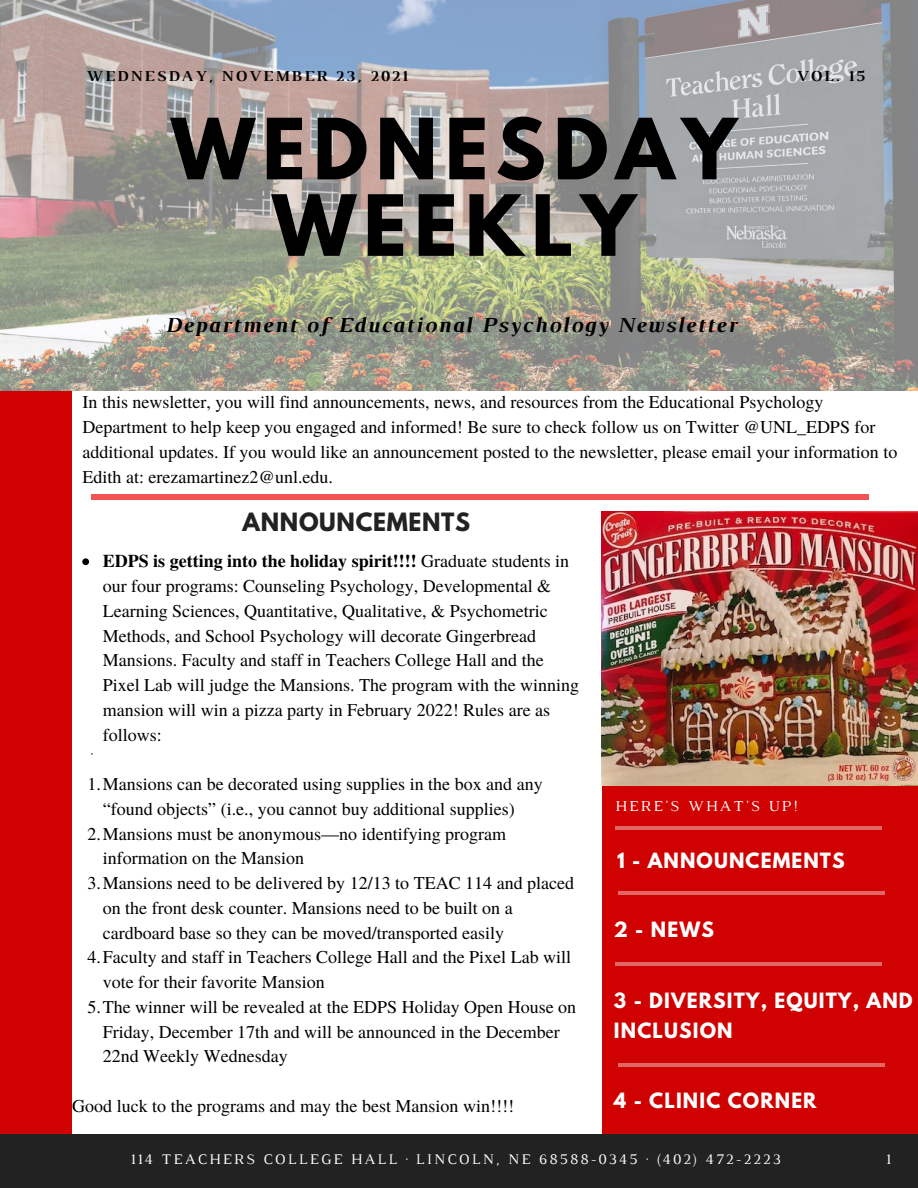
<style>
.page{position:relative;width:918px;height:1188px;background:#fff}
.page>*{position:absolute;margin:0;border:0;box-sizing:border-box;transform-origin:0 0}
.t1{font:700 74.7px/76.5px "League Spartan";letter-spacing:.1em;color:#000;text-align:center}
.t2{font:700 22.35px "League Spartan";letter-spacing:.03em;color:#222}
.t3{font:italic 700 21.75px "Luthier";letter-spacing:.07em;color:#000}
.t4{font:700 18.6px/29.7px "League Spartan";letter-spacing:.06em;color:#fff}
.t5{font:18px/24.8px "Te X Gyre Termes";color:#000}
.t6{font:700 15.45px "Luthier";letter-spacing:.14em;color:#000}
.t7{font:15.45px "Luthier";letter-spacing:.14em;color:#fff}
.t8{font:15.45px "Luthier";color:#000}
.t9{font:15px "Luthier";letter-spacing:.14em;color:#fff}
.s1{font-weight:700}
</style>
<div class="page">
<img style="left:602px;top:511px;width:316px;height:275px">
<div style="left:602px;top:786px;width:316px;height:402px;background:#d00101"></div>
<img style="left:0;top:0;width:918px;height:391px">
<div style="left:0;top:391px;width:72px;height:797px;background:#d00101"></div>
<div style="left:0;top:1134px;width:918px;height:54px;background:#222"></div>
<hr style="left:618px;top:891px;width:266px;height:4px;background:#e26666">
<hr style="left:615px;top:962px;width:267px;height:3px;background:#fff">
<hr style="left:615px;top:826px;width:267px;height:4px;background:#e26666">
<hr style="left:618px;top:1063px;width:266px;height:3px;background:#fff">
<div style="left:92px;top:494px;width:777px;height:6px;background:#f25453"></div>
<svg style="left:82px;top:558px;width:7px;height:7px"></svg>
<p class="t6" style="left:86px;top:70px;width:323px">WEDNESDAY, NOVEMBER 23, 2021</p>
<p class="t6" style="left:796px;top:70px;width:70px">VOL. 15</p>
<p class="t1" style="left:171px;top:121px;width:567px">WEDNESDAY<br>WEEKLY</p>
<p class="t3" style="left:164px;top:317px;width:573px">Department of Educational Psychology Newsletter</p>
<p class="t5" style="left:83px;top:389px;width:816px">In this newsletter, you will find announcements, news, and resources from the Educational Psychology Department to help keep you engaged and informed! Be sure to check follow us on Twitter @UNL_EDPS for additional updates. If you would like an announcement posted to the newsletter, please email your information to Edith at: erezamartinez2@unl.edu.</p>
<p class="t2" style="left:243px;top:510px;width:229px">ANNOUNCEMENTS</p>
<p class="t5" style="left:103px;top:548px;width:478px"><span class="s1">EDPS is getting into the holiday spirit!!!!</span> Graduate students in our four programs: Counseling Psychology, Developmental &amp; Learning Sciences, Quantitative, Qualitative, &amp; Psychometric Methods, and School Psychology will decorate Gingerbread Mansions. Faculty and staff in Teachers College Hall and the Pixel Lab will judge the Mansions. The program with the winning mansion will win a pizza party in February 2022! Rules are as follows:</p>
<p class="t5" style="left:103px;top:771px;width:441px;text-indent:-15px">1.Mansions can be decorated using supplies in the box and any “found objects” (i.e., you cannot buy additional supplies)</p>
<p class="t5" style="left:103px;top:820px;width:405px;text-indent:-15px">2.Mansions must be anonymous—no identifying program information on the Mansion</p>
<p class="t5" style="left:103px;top:870px;width:473px;text-indent:-15px">3.Mansions need to be delivered by 12/13 to TEAC 114 and placed on the front desk counter. Mansions need to be built on a cardboard base so they can be moved/transported easily</p>
<p class="t5" style="left:103px;top:944px;width:470px;text-indent:-15px">4.Faculty and staff in Teachers College Hall and the Pixel Lab will vote for their favorite Mansion</p>
<p class="t5" style="left:103px;top:994px;width:475px;text-indent:-15px">5.The winner will be revealed at the EDPS Holiday Open House on<br>Friday, December 17th and will be announced in the December<br>22nd Weekly Wednesday</p>
<p class="t5" style="left:72px;top:1093px;width:443px">Good luck to the programs and may the best Mansion win!!!!</p>
<p class="t8" style="left:91px;top:748px;width:3px">·</p>
<p class="t7" style="left:616px;top:800px;width:184px">HERE'S WHAT'S UP!</p>
<p class="t4" style="left:617px;top:848px;width:229px">1 - ANNOUNCEMENTS</p>
<p class="t4" style="left:614px;top:917px;width:102px">2 - NEWS</p>
<p class="t4" style="left:614px;top:988px;width:300px">3 - DIVERSITY, EQUITY, AND<br>INCLUSION</p>
<p class="t4" style="left:614px;top:1088px;width:204px">4 - CLINIC CORNER</p>
<p class="t9" style="left:131px;top:1154px;width:652px">114 TEACHERS COLLEGE HALL · LINCOLN, NE 68588-0345 · (402) 472-2223</p>
<p class="t9" style="left:886px;top:1154px;width:6px">1</p>
</div>
